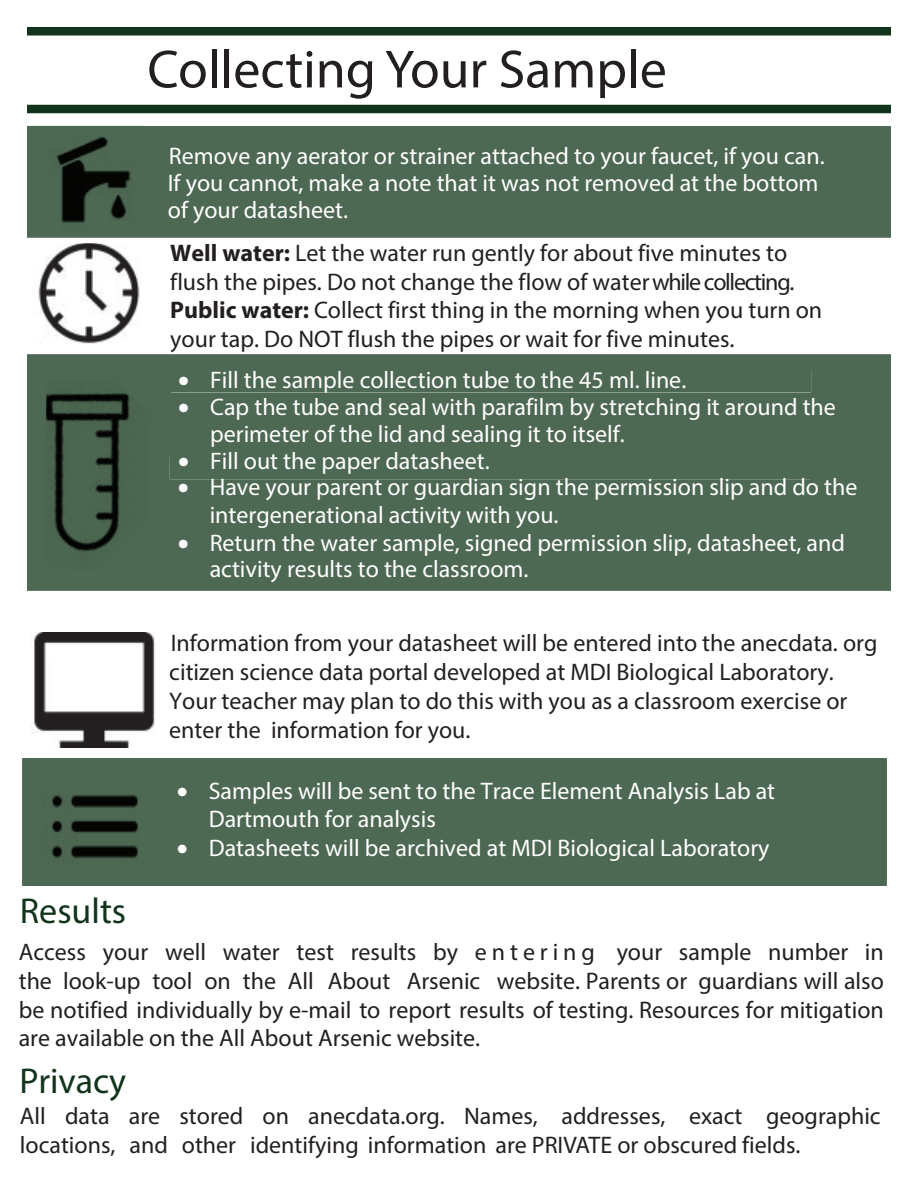
<style>
.page{position:relative;width:918px;height:1188px;background:#fff}
.page>*{position:absolute;margin:0;border:0;box-sizing:border-box;transform-origin:0 0}
.t1{font:54px "Myriad Pro";color:#231f20}
.t2{font:36px "Myriad Pro";color:#11341b}
.t3{font:24px/28.8px "Myriad Pro";color:#231f20}
.t4{font:24px/26.8px "Myriad Pro";color:#fff}
.s1{font-weight:700}
</style>
<div class="page">
<div style="left:27px;top:126px;width:864px;height:112px;background:#4d6853"></div>
<div style="left:171px;top:159px;width:634px;height:23px;background:#4d6853"></div>
<div style="left:170px;top:188px;width:576px;height:23px;background:#4d6853"></div>
<div style="left:27px;top:354px;width:864px;height:237px;background:#4d6853"></div>
<div style="left:171px;top:370px;width:640px;height:22px;background:#4d6853"></div>
<div style="left:170px;top:404px;width:31px;height:16px;background:#4d6853"></div>
<div style="left:203px;top:398px;width:621px;height:22px;background:#4d6853"></div>
<div style="left:170px;top:456px;width:640px;height:23px;background:#4d6853"></div>
<div style="left:170px;top:485px;width:642px;height:56px;background:#4d6853"></div>
<div style="left:169px;top:532px;width:647px;height:50px;background:#4d6853"></div>
<img style="left:38px;top:243px;width:102px;height:101px">
<img style="left:43px;top:379px;width:107px;height:192px">
<img style="left:31px;top:632px;width:124px;height:115px">
<div style="left:27px;top:27px;width:864px;height:9px;background:#11341b"></div>
<div style="left:27px;top:105px;width:864px;height:8px;background:#11341b"></div>
<img style="left:27px;top:126px;width:116px;height:107px">
<div style="left:22px;top:758px;width:865px;height:128px;background:#4d6853"></div>
<h1 class="t1" style="left:147px;top:49px;width:521px">Collecting Your Sample</h1>
<p class="t4" style="left:168px;top:144px;width:658px">Remove any aerator or strainer attached to your faucet, if you can.<br>If you cannot, make a note that it was not removed at the bottom of your datasheet.</p>
<p class="t3" style="left:170px;top:240px;width:653px"><span class="s1">Well water:</span> Let the water run gently for about five minutes to flush the pipes. Do not change the flow of water while collecting.<br><span class="s1">Public water:</span> Collect first thing in the morning when you turn on your tap. Do NOT flush the pipes or wait for five minutes.</p>
<p class="t4" style="left:178px;top:367px;width:510px">• Fill the sample collection tube to the 45 ml. line.</p>
<p class="t4" style="left:210px;top:393px;width:627px;text-indent:-32px">• Cap the tube and seal with parafilm by stretching it around the perimeter of the lid and sealing it to itself.</p>
<p class="t4" style="left:178px;top:447px;width:313px">• Fill out the paper datasheet.</p>
<p class="t4" style="left:210px;top:473px;width:649px;line-height:27.8px;text-indent:-32px">• Have your parent or guardian sign the permission slip and do the intergenerational activity with you.</p>
<p class="t4" style="left:210px;top:529px;width:637px;line-height:26.2px;text-indent:-32px">• Return the water sample, signed permission slip, datasheet, and activity results to the classroom.</p>
<p class="t3" style="left:169px;top:628px;width:710px">Information from your datasheet will be entered into the anecdata. org citizen science data portal developed at MDI Biological Laboratory.<br>Your teacher may plan to do this with you as a classroom exercise or enter the information for you.</p>
<p class="t4" style="left:209px;top:777px;width:568px;line-height:27.8px;text-indent:-32px">• Samples will be sent to the Trace Element Analysis Lab at<br>Dartmouth for analysis</p>
<p class="t4" style="left:177px;top:834px;width:594px">• Datasheets will be archived at MDI Biological Laboratory</p>
<h2 class="t2" style="left:20px;top:897px;width:108px">Results</h2>
<p class="t3" style="left:19px;top:939px;width:867px;text-align:justify">Access your well water test results by e n t e r i n g your sample number in the look-up tool on the All About Arsenic website. Parents or guardians will also be notified individually by e-mail to report results of testing. Resources for mitigation are available on the All About Arsenic website.</p>
<h2 class="t2" style="left:19px;top:1067px;width:108px">Privacy</h2>
<p class="t3" style="left:20px;top:1101px;width:862px">All data are stored on anecdata.org. Names, addresses, exact geographic locations, and other identifying information are PRIVATE or obscured fields.</p>
</div>
